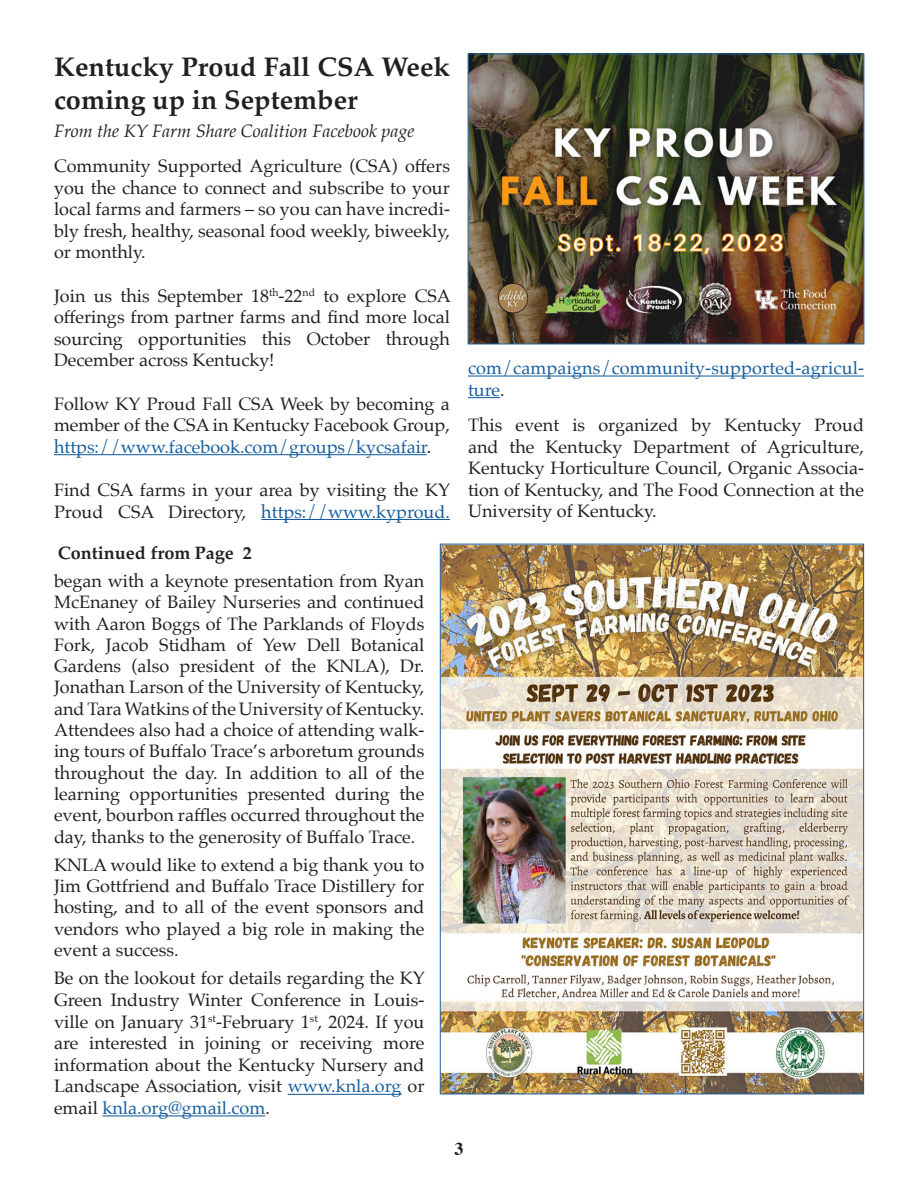
<style>
.page{position:relative;width:918px;height:1188px;background:#fff}
.page>*{position:absolute;margin:0;border:0;box-sizing:border-box;transform-origin:0 0}
.t1{font:700 27px/32.4px "Palatino";color:#231f20}
.t2{font:18px/21.6px "Palatino";color:#231f20;text-align:justify}
.t3{font:18px/21.6px "Palatino";letter-spacing:.01em;color:#175d9e}
.t4{font:italic 18px "Palatino";color:#231f20}
.t5{font:700 18px "Palatino";color:#231f20}
.t6{font:700 18px "Times";color:#231f20}
.s1{color:#175d9e}
.s2{color:#000}
.s3{color:#231f20}
</style>
<div class="page">
<img style="left:442px;top:546px;width:420px;height:546px">
<img style="left:470px;top:56px;width:392px;height:286px">
<div style="left:468px;top:54px;width:396px;height:290px;border:1px solid #175d9e"></div>
<hr style="left:54px;top:454px;width:373px;height:1px;background:#175d9e">
<hr style="left:261px;top:519px;width:189px;height:1px;background:#175d9e">
<hr style="left:468px;top:376px;width:396px;height:1px;background:#175d9e">
<hr style="left:468px;top:397px;width:32px;height:1px;background:#175d9e">
<hr style="left:288px;top:1094px;width:114px;height:1px;background:#175d9e">
<hr style="left:102px;top:1115px;width:163px;height:1px;background:#175d9e">
<p class="t1" style="left:54px;top:50px;width:398px">Kentucky Proud Fall CSA Week coming up in September</p>
<p class="t4" style="left:54px;top:116px;width:362px">From the KY Farm Share Coalition Facebook page</p>
<p class="t2" style="left:54px;top:155px;width:398px">Community Supported Agriculture (CSA) offers you the chance to connect and subscribe to your local farms and farmers – so you can have incredi&shy;bly fresh, healthy, seasonal food weekly, biweekly, or monthly.</p>
<p class="t2" style="left:54px;top:285px;width:398px">Join us this September 18<sup>th</sup>-22<sup>nd</sup> to explore CSA offerings from partner farms and find more local sourcing opportunities this October through December across Kentucky!</p>
<p class="t2" style="left:54px;top:393px;width:397px">Follow KY Proud Fall CSA Week by becoming a member of the CSA in Kentucky Facebook Group, <span class="s1">https://www.facebook.com/groups/kycsafair</span><span class="s2">.</span></p>
<p class="t2" style="left:54px;top:479px;width:398px">Find CSA farms in your area by visiting the KY<br>Proud CSA Directory, <span class="s1">https://www.kyproud.</span></p>
<p class="t5" style="left:58px;top:537px;width:196px">Continued from Page 2</p>
<p class="t2" style="left:54px;top:570px;width:372px">began with a keynote presentation from Ryan McEnaney of Bailey Nurseries and continued with Aaron Boggs of The Parklands of Floyds Fork, Jacob Stidham of Yew Dell Botanical Gardens (also president of the KNLA), Dr.<br>Jonathan Larson of the University of Kentucky, and Tara Watkins of the University of Kentucky.<br>Attendees also had a choice of attending walk&shy;ing tours of Buffalo Trace’s arboretum grounds throughout the day. In addition to all of the learning opportunities presented during the event, bourbon raffles occurred throughout the day, thanks to the generosity of Buffalo Trace.</p>
<p class="t2" style="left:54px;top:854px;width:372px">KNLA would like to extend a big thank you to Jim Gottfriend and Buffalo Trace Distillery for hosting, and to all of the event sponsors and vendors who played a big role in making the event a success.</p>
<p class="t2" style="left:54px;top:967px;width:372px">Be on the lookout for details regarding the KY Green Industry Winter Conference in Louis&shy;ville on January 31<sup>st</sup>-February 1<sup>st</sup>, 2024. If you are interested in joining or receiving more information about the Kentucky Nursery and Landscape Association, visit <span class="s1">www.knla.org</span> or email <span class="s1">knla.org@gmail.com</span>.</p>
<p class="t3" style="left:468px;top:357px;width:397px">com/campaigns/community-supported-agricul&shy;ture<span class="s3">.</span></p>
<p class="t2" style="left:468px;top:414px;width:398px">This event is organized by Kentucky Proud and the Kentucky Department of Agriculture, Kentucky Horticulture Council, Organic Associa&shy;tion of Kentucky, and The Food Connection at the University of Kentucky.</p>
<p class="t6" style="left:454px;top:1132px;width:10px">3</p>
</div>
